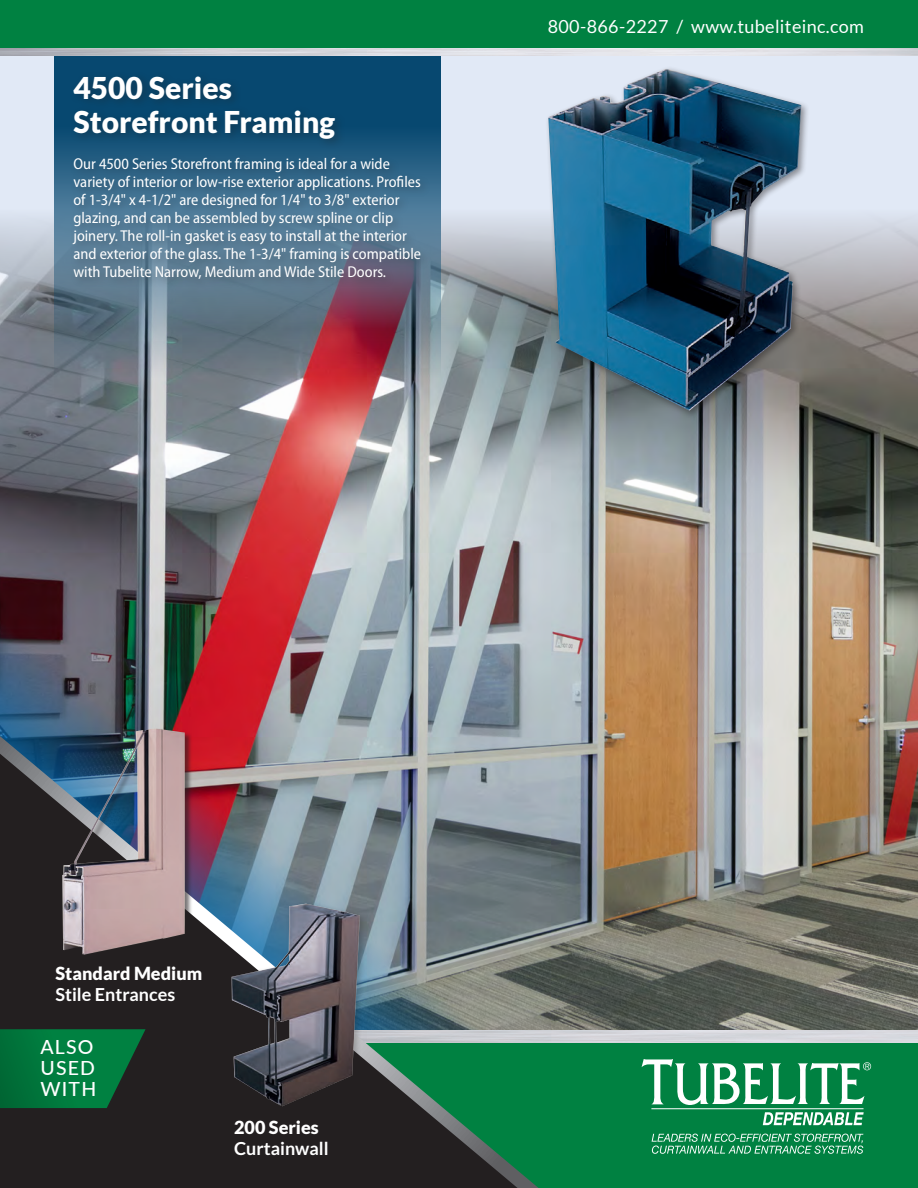
<style>
.page{position:relative;width:918px;height:1188px;background:#fff}
.page>*{position:absolute;margin:0;border:0;box-sizing:border-box;transform-origin:0 0}
.t1{font:900 30px/34.5px "Lato";color:#fff}
.t2{font:500 19.5px "Lato";letter-spacing:.06em;color:#fff}
.t3{font:18px "Lato";letter-spacing:.02em;color:#fff}
.text{font:900 18px/21px "Lato";color:#fff}
.text-2{font:700 18px/21px "Lato";color:#fff}
.t4{font:semi-condensed 15.75px/18px "Myriad Pro";color:#fff}
.s1{font-weight:700}
.s2{font-weight:900}
</style>
<div class="page">
<img style="left:746px;top:364px;width:172px;height:666px">
<img style="left:0;top:364px;width:746px;height:666px">
<svg style="left:0;top:55px;width:918px;height:309px;background:#c3c9d2"></svg>
<div style="left:0;top:1038px;width:918px;height:150px;background:#008141"></div>
<img style="left:539px;top:1030px;width:379px;height:12px">
<svg style="left:652px;top:1134px;width:211px;height:20px"></svg>
<hr style="left:651px;top:1108px;width:213px;height:1px;background:#fff">
<svg style="left:642px;top:1059px;width:229px;height:46px"></svg>
<svg style="left:763px;top:1112px;width:101px;height:13px"></svg>
<img style="left:54px;top:55px;width:387px;height:404px">
<div style="left:0;top:0;width:918px;height:54px;background:#008141"></div>
<img style="left:0;top:49px;width:918px;height:6px">
<div style="left:69px;top:71px;width:363px;height:218px;background:#231f20;opacity:.35"></div>
<svg style="left:0;top:736px;width:539px;height:452px;background:#55605f"></svg>
<div style="left:230px;top:1116px;width:108px;height:49px;background:#231f20"></div>
<div style="left:0;top:1025px;width:155px;height:93px;background:#231f20"></div>
<svg style="left:0;top:1029px;width:146px;height:79px;background:#046e39"></svg>
<div style="left:229px;top:901px;width:139px;height:213px;background:#231f20;opacity:.25"></div>
<img style="left:232px;top:904px;width:128px;height:202px">
<div style="left:63px;top:728px;width:130px;height:235px;background:#231f20;opacity:.6"></div>
<img style="left:62px;top:729px;width:123px;height:226px">
<div style="left:545px;top:66px;width:265px;height:353px;background:#231f20;opacity:.45"></div>
<img style="left:548px;top:69px;width:253px;height:342px">
<p class="t1" style="left:73px;top:70px;width:263px">4500 Series<br>Storefront Framing</p>
<p class="t4" style="left:73px;top:155px;width:349px">Our 4500 Series Storefront framing is ideal for a wide variety of interior or low-rise exterior applications. Profiles of 1-3/4" x 4-1/2" are designed for 1/4" to 3/8" exterior glazing, and can be assembled by screw spline or clip joinery. The roll-in gasket is easy to install at the interior and exterior of the glass. The 1-3/4" framing is compatible with Tubelite Narrow, Medium and Wide Stile Doors.</p>
<p class="t3" style="left:548px;top:16px;width:318px">800-866-2227 / www.tubeliteinc.com</p>
<p class="text" style="left:56px;top:963px;width:148px">Standard Medium<br><span class="s1">Stile Entrances</span></p>
<p class="t2" style="left:40px;top:1033px;width:55px">ALSO</p>
<p class="t2" style="left:40px;top:1054px;width:56px">USED</p>
<p class="t2" style="left:40px;top:1075px;width:57px">WITH</p>
<p class="text-2" style="left:234px;top:1116px;width:96px"><span class="s2">200 Series<br></span>Curtainwall</p>
</div>
